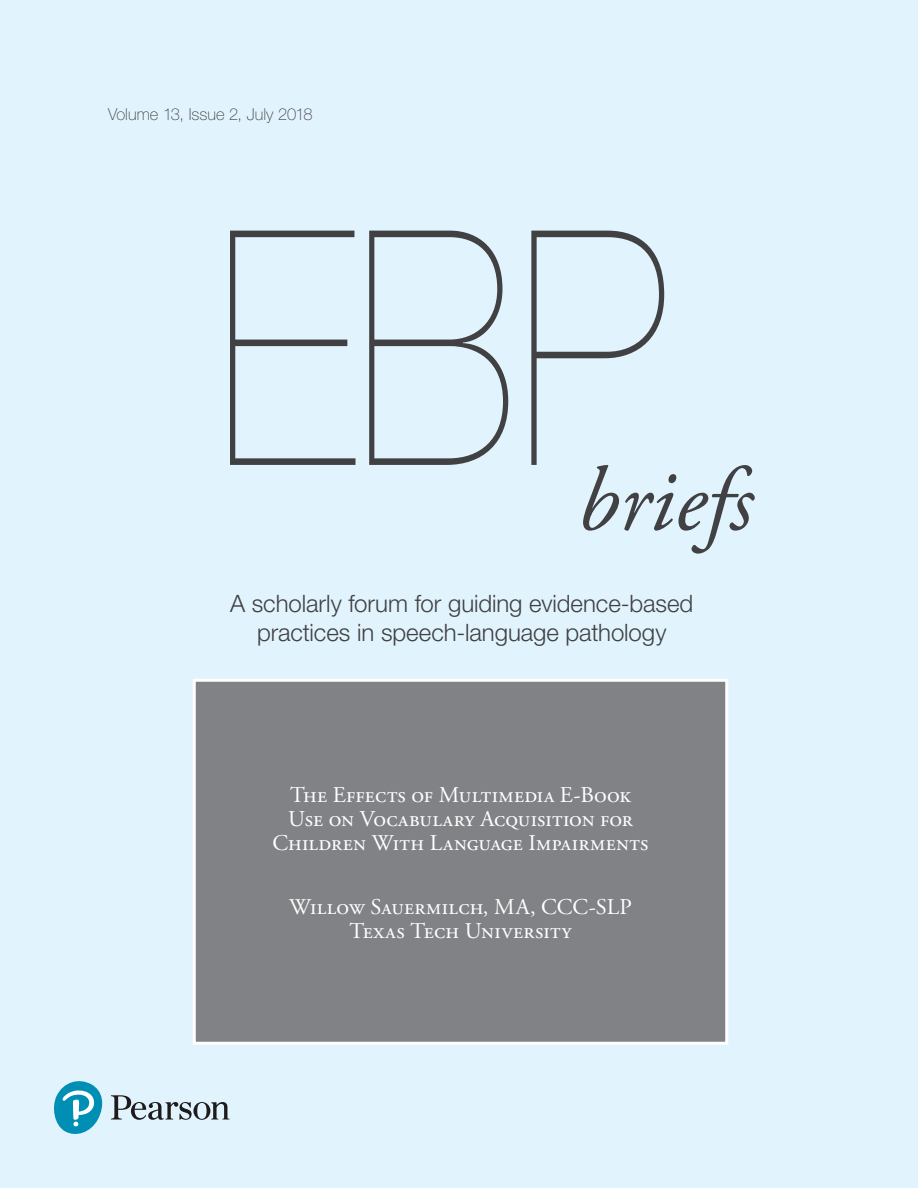
<style>
.page{position:relative;width:918px;height:1188px;background:#e1f4fd}
.page>*{position:absolute;margin:0;border:0;box-sizing:border-box;transform-origin:0 0}
.t1{font:200 328.2px "Helvetica Neue LT Std";color:#414042;scale:.8 1}
.t2{font:italic 90px "Adobe Garamond Pro";color:#414042}
.t3{font:300 24px/28.8px "Helvetica Neue LT Std";letter-spacing:-.005em;color:#414042;text-align:center}
.t4{font:22.5px/24px "Adobe Garamond Pro";letter-spacing:.01em;color:#fff;text-align:center}
.t5{font:100 16.5px "Helvetica Neue LT Std";color:#414042}
</style>
<div class="page">
<div style="left:194px;top:680px;width:533px;height:363px;background:#808285"></div>
<div style="left:193px;top:679px;width:535px;height:366px;border:3px solid #fff"></div>
<svg style="left:54px;top:1081px;width:175px;height:53px"></svg>
<p class="t5" style="left:108px;top:104px;width:206px">Volume 13, Issue 2, July 2018</p>
<h1 class="t1" style="left:216px;top:159px;width:567px">EBP</h1>
<h2 class="t2" style="left:577px;top:447px;width:177px">briefs</h2>
<p class="t3" style="left:230px;top:589px;width:465px">A scholarly forum for guiding evidence-based practices in speech-language pathology</p>
<p class="t4" style="left:272px;top:783px;width:378px">The Effects of Multimedia E-Book<br>Use on Vocabulary Acquisition for<br>Children With Language Impairments</p>
<p class="t4" style="left:289px;top:896px;width:344px">Willow Sauermilch, MA, CCC-SLP<br>Texas Tech University</p>
</div>
